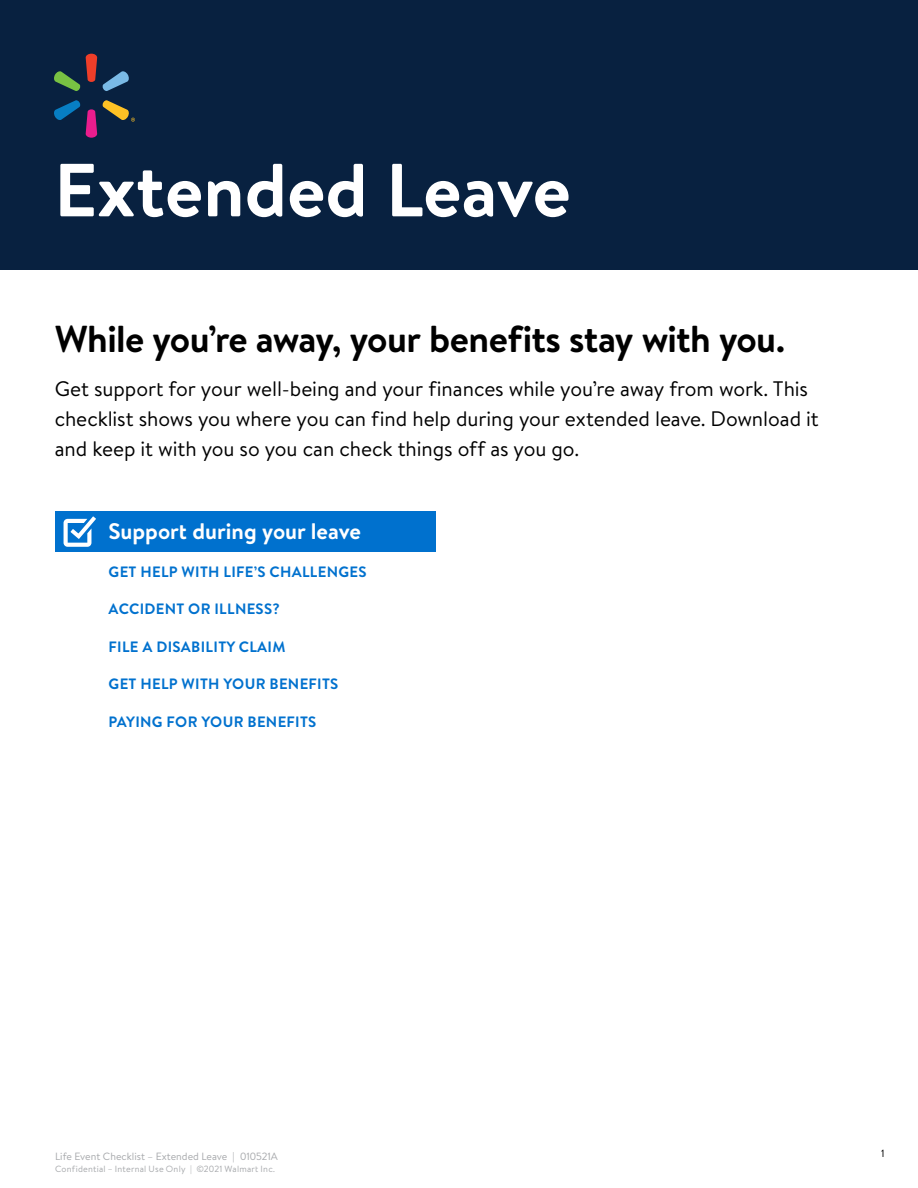
<style>
.page{position:relative;width:918px;height:1188px;background:#fff}
.page>*{position:absolute;margin:0;border:0;box-sizing:border-box;transform-origin:0 0}
.t1{font:700 75px "Bogle";color:#fff}
.t2{font:700 37.5px "Bogle";letter-spacing:-.02em;color:#000}
.t3{font:700 22.5px "Bogle";color:#fff}
.t4{font:21px/30px "Bogle";letter-spacing:-.005em;color:#000}
.t5{font:700 15px "Bogle";letter-spacing:.02em;color:#0071ce}
.t6{font:10.5px "Bogle";color:#a7a9ac}
.t7{font:10.5px "Bogle";color:#000}
.t8{font:9px "Bogle";letter-spacing:.025em;color:#a7a9ac}
</style>
<div class="page">
<div style="left:0;top:0;width:918px;height:270px;background:#082140"></div>
<svg style="left:54px;top:100px;width:81px;height:38px"></svg>
<svg style="left:54px;top:54px;width:75px;height:37px"></svg>
<div style="left:55px;top:512px;width:381px;height:40px;background:#0071ce"></div>
<svg style="left:64px;top:516px;width:32px;height:31px"></svg>
<h1 class="t1" style="left:54px;top:138px;width:518px">Extended Leave</h1>
<h2 class="t2" style="left:55px;top:313px;width:732px">While you’re away, your benefits stay with you.</h2>
<p class="t4" style="left:55px;top:373px;width:766px">Get support for your well-being and your finances while you’re away from work. This checklist shows you where you can find help during your extended leave. Download it and keep it with you so you can check things off as you go.</p>
<p class="t3" style="left:109px;top:516px;width:254px">Support during your leave</p>
<p class="t5" style="left:109px;top:561px;width:259px">GET HELP WITH LIFE’S CHALLENGES</p>
<p class="t5" style="left:109px;top:599px;width:173px">ACCIDENT OR ILLNESS?</p>
<p class="t5" style="left:109px;top:636px;width:178px">FILE A DISABILITY CLAIM</p>
<p class="t5" style="left:109px;top:674px;width:231px">GET HELP WITH YOUR BENEFITS</p>
<p class="t5" style="left:109px;top:711px;width:209px">PAYING FOR YOUR BENEFITS</p>
<p class="t6" style="left:55px;top:1149px;width:224px">Life Event Checklist – Extended Leave | 010521A</p>
<p class="t8" style="left:55px;top:1163px;width:221px">Confidential – Internal Use Only | ©2021 Walmart Inc.</p>
<p class="t7" style="left:881px;top:1146px;width:5px">1</p>
</div>
